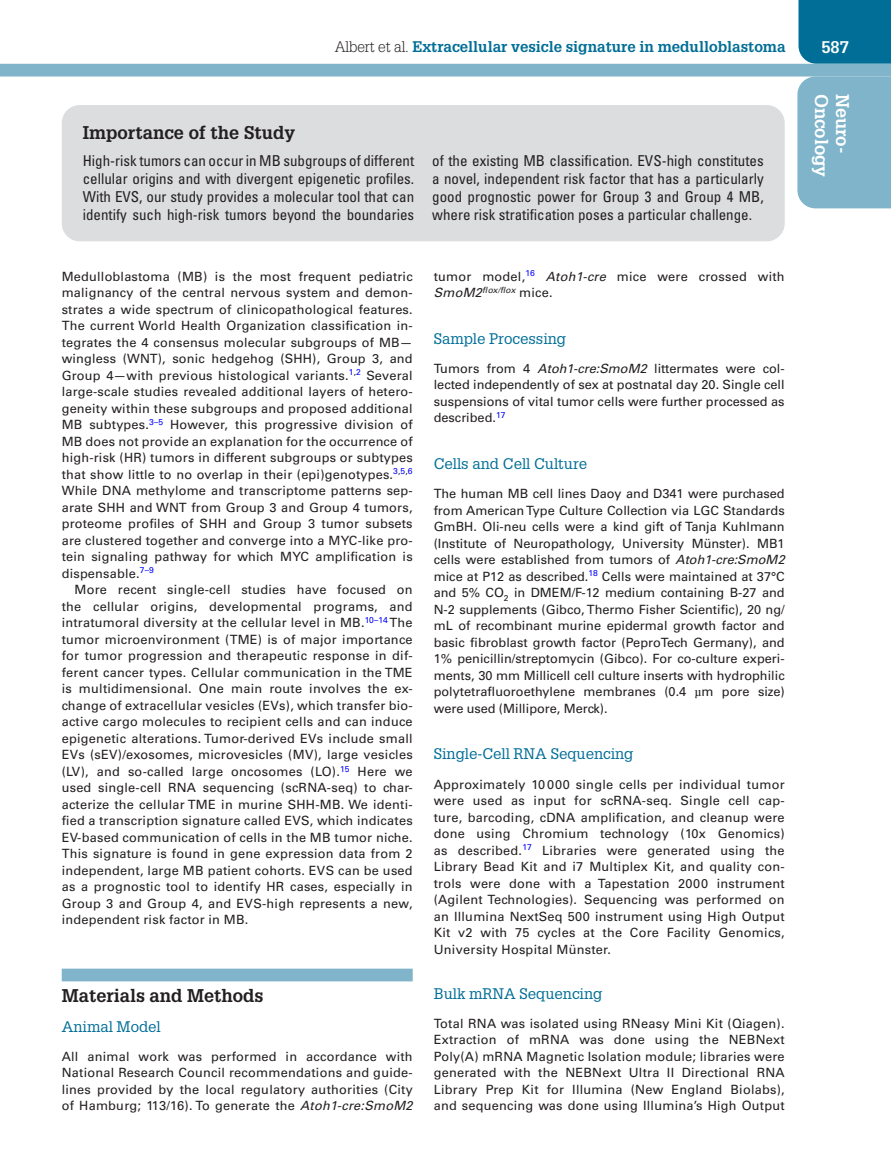
<style>
.page{position:relative;width:891px;height:1175px;background:#fff}
.page>*{position:absolute;margin:0;border:0;box-sizing:border-box;transform-origin:0 0}
.t1{font:700 18px "Glypha LT Std";color:#231f20}
.t2{font:700 18px "Glypha LT Std";color:#fff}
.t3{font:700 16.5px "Glypha LT Std";color:#fff}
.t4{font:condensed 15px/18px "Univers LT Std";color:#231f20;text-align:justify}
.t5{font:15px "Glypha LT Std";color:#006e96}
.t6{font:700 15px "Glypha LT Std";color:#006e96}
.t7{font:12.75px/16.5px "Univers LT Std";letter-spacing:.02em;color:#231f20;text-align:justify}
.t8{font:italic 8.55px "Univers LT Std";color:#231f20}
.s1{font-weight:300;color:#231f20}
.s2{font-style:italic}
.s3{font-size:12.75px}
.s4{font-style:normal;font-size:12.75px}
.s5{font-family:"Gandhari Unicode"}
</style>
<div class="page">
<div style="left:799px;top:0;width:92px;height:64px;background:#006e96"></div>
<div style="left:797px;top:76px;width:94px;height:132px;background:#7fb4ca"></div>
<div style="left:0;top:64px;width:891px;height:12px;background:#7fb4ca"></div>
<div style="left:62px;top:968px;width:351px;height:13px;background:#7fb4ca"></div>
<div style="left:62px;top:105px;width:723px;height:136px;background:#dcdddf;border-radius:18px"></div>
<p class="t6" style="left:335px;top:37px;width:453px"><span class="s1">Albert et al.</span> Extracellular vesicle signature in medulloblastoma</p>
<p class="t3" style="left:821px;top:37px;width:29px">587</p>
<h1 class="t2" style="left:833px;top:94px;width:85px;rotate:90deg">Oncology</h1>
<h1 class="t2" style="left:854px;top:94px;width:61px;rotate:90deg">Neuro-</h1>
<h1 class="t1" style="left:83px;top:121px;width:214px">Importance of the Study</h1>
<p class="t4" style="left:83px;top:151px;width:333px">High-risk tumors can occur in MB subgroups of different cellular origins and with divergent epigenetic profiles.<br>With EVS, our study provides a molecular tool that can identify such high-risk tumors beyond the boundaries</p>
<p class="t4" style="left:432px;top:151px;width:333px">of the existing MB classification. EVS-high constitutes a novel, independent risk factor that has a particularly good prognostic power for Group 3 and Group 4 MB, where risk stratification poses a particular challenge.</p>
<p class="t7" style="left:62px;top:268px;width:353px">Medulloblastoma (MB) is the most frequent pediatric malignancy of the central nervous system and demon&shy;strates a wide spectrum of clinicopathological features.<br>The current World Health Organization classification in&shy;tegrates the 4 consensus molecular subgroups of MB— wingless (WNT), sonic hedgehog (SHH), Group 3, and Group 4—with previous histological variants.<sup>1</sup><sup>,</sup><sup>2</sup> Several large-scale studies revealed additional layers of hetero&shy;geneity within these subgroups and proposed additional MB subtypes.<sup>3–5</sup> However, this progressive division of MB does not provide an explanation for the occurrence of high-risk (HR) tumors in different subgroups or subtypes that show little to no overlap in their (epi)genotypes.<sup>3</sup><sup>,</sup><sup>5</sup><sup>,</sup><sup>6<br></sup>While DNA methylome and transcriptome patterns sep&shy;arate SHH and WNT from Group 3 and Group 4 tumors, proteome profiles of SHH and Group 3 tumor subsets are clustered together and converge into a MYC-like pro&shy;tein signaling pathway for which MYC amplification is dispensable.<sup>7–9</sup></p>
<p class="t7" style="left:62px;top:581px;width:353px;text-indent:13px">More recent single-cell studies have focused on the cellular origins, developmental programs, and intratumoral diversity at the cellular level in MB.<sup>10–14</sup> The tumor microenvironment (TME) is of major importance for tumor progression and therapeutic response in dif&shy;ferent cancer types. Cellular communication in the TME is multidimensional. One main route involves the ex&shy;change of extracellular vesicles (EVs), which transfer bio&shy;active cargo molecules to recipient cells and can induce epigenetic alterations. Tumor-derived EVs include small EVs (sEV)/exosomes, microvesicles (MV), large vesicles (LV), and so-called large oncosomes (LO).<sup>15</sup> Here we used single-cell RNA sequencing (scRNA-seq) to char&shy;acterize the cellular TME in murine SHH-MB. We identi&shy;fied a transcription signature called EVS, which indicates EV-based communication of cells in the MB tumor niche.<br>This signature is found in gene expression data from 2 independent, large MB patient cohorts. EVS can be used as a prognostic tool to identify HR cases, especially in Group 3 and Group 4, and EVS-high represents a new, independent risk factor in MB.</p>
<h1 class="t1" style="left:62px;top:984px;width:203px">Materials and Methods</h1>
<p class="t5" style="left:62px;top:1017px;width:101px">Animal Model</p>
<p class="t7" style="left:62px;top:1048px;width:353px">All animal work was performed in accordance with National Research Council recommendations and guide&shy;lines provided by the local regulatory authorities (City of Hamburg; 113/16). To generate the <span class="s2">Atoh1-cre:SmoM2</span></p>
<p class="t7" style="left:434px;top:268px;width:353px">tumor model,<sup>16</sup> <span class="s2">Atoh1-cre</span> mice were crossed with</p>
<p class="t8" style="left:434px;top:285px;width:120px"><span class="s3">SmoM2</span>flox/flox <span class="s4">mice.</span></p>
<p class="t5" style="left:434px;top:329px;width:134px">Sample Processing</p>
<p class="t7" style="left:434px;top:360px;width:353px">Tumors from 4 <span class="s2">Atoh1-cre:SmoM2</span> littermates were col&shy;lected independently of sex at postnatal day 20. Single cell suspensions of vital tumor cells were further processed as described.<sup>17</sup></p>
<p class="t5" style="left:434px;top:454px;width:155px">Cells and Cell Culture</p>
<p class="t7" style="left:434px;top:485px;width:353px">The human MB cell lines Daoy and D341 were purchased from American Type Culture Collection via LGC Standards GmBH. Oli-neu cells were a kind gift of Tanja Kuhlmann (Institute of Neuropathology, University Münster). MB1 cells were established from tumors of <span class="s2">Atoh1-cre:SmoM2 </span>mice at P12 as described.<sup>18</sup> Cells were maintained at 37°C and 5% CO<sub>2</sub> in DMEM/F-12 medium containing B-27 and N-2 supplements (Gibco, Thermo Fisher Scientific), 20 ng/ mL of recombinant murine epidermal growth factor and basic fibroblast growth factor (PeproTech Germany), and 1% penicillin/streptomycin (Gibco). For co-culture experi&shy;ments, 30 mm Millicell cell culture inserts with hydrophilic polytetrafluoroethylene membranes (0.4 <span class="s5">µ</span>m pore size) were used (Millipore, Merck).</p>
<p class="t5" style="left:434px;top:745px;width:201px">Single-Cell RNA Sequencing</p>
<p class="t7" style="left:434px;top:776px;width:353px">Approximately 10 000 single cells per individual tumor were used as input for scRNA-seq. Single cell cap&shy;ture, barcoding, cDNA amplification, and cleanup were done using Chromium technology (10x Genomics) as described.<sup>17</sup> Libraries were generated using the Library Bead Kit and i7 Multiplex Kit, and quality con&shy;trols were done with a Tapestation 2000 instrument (Agilent Technologies). Sequencing was performed on an Illumina NextSeq 500 instrument using High Output Kit v2 with 75 cycles at the Core Facility Genomics, University Hospital Münster.</p>
<p class="t5" style="left:434px;top:984px;width:170px">Bulk mRNA Sequencing</p>
<p class="t7" style="left:434px;top:1015px;width:353px">Total RNA was isolated using RNeasy Mini Kit (Qiagen).<br>Extraction of mRNA was done using the NEBNext Poly(A) mRNA Magnetic Isolation module; libraries were generated with the NEBNext Ultra II Directional RNA Library Prep Kit for Illumina (New England Biolabs), and sequencing was done using Illumina’s High Output</p>
</div>
